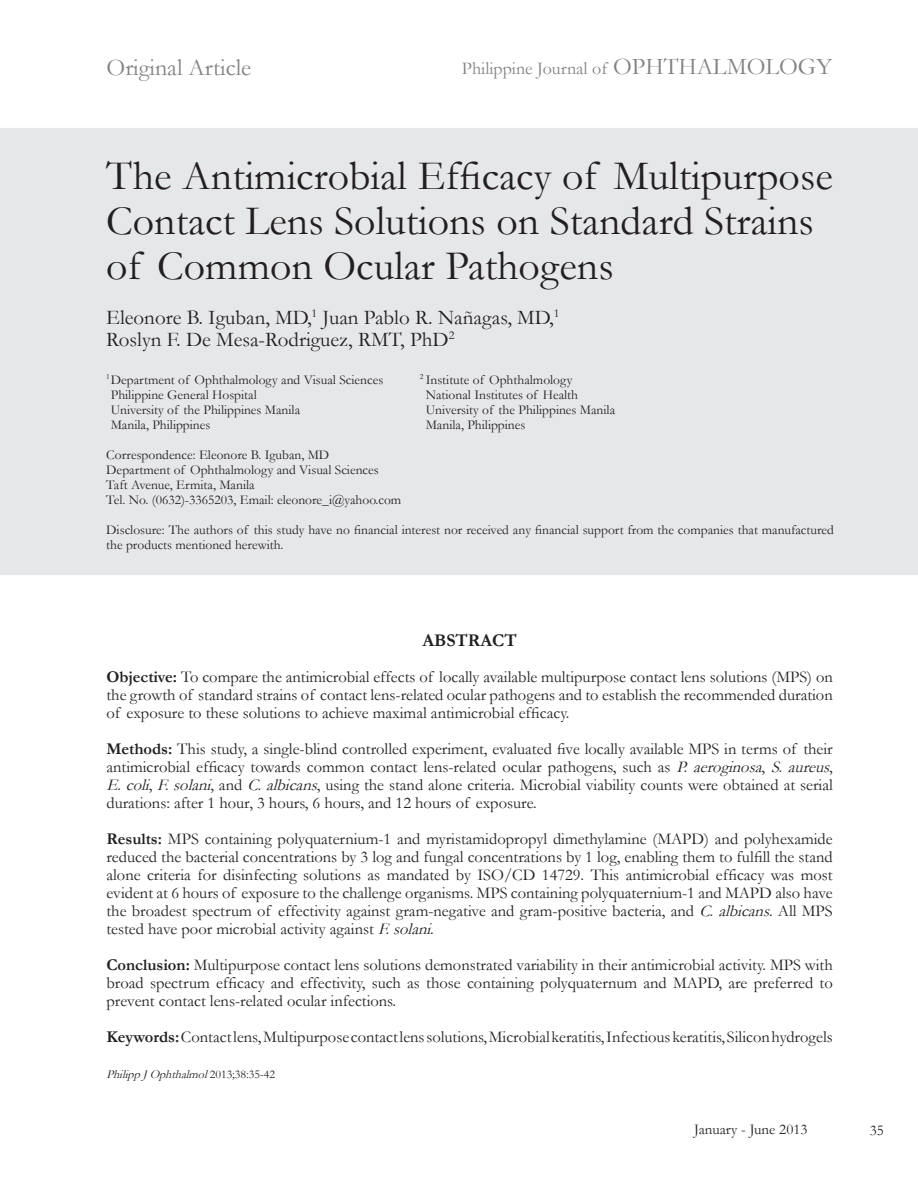
<style>
.page{position:relative;width:918px;height:1188px;background:#fff}
.page>*{position:absolute;margin:0;border:0;box-sizing:border-box;transform-origin:0 0}
.PJO_TITLE{font:42px/45px "Garamond";color:#231f20}
.PJO_Heading{font:24px "Garamond";color:#808285}
.PJO_WRITER{font:21px "Garamond";color:#231f20}
.PJO_Heading-2{font:18px "Garamond";color:#808285}
.ABSTRACT{font:700 18px "Garamond";color:#231f20}
.ABSTRACT-2{font:16.5px/18px "Garamond";color:#231f20;text-align:justify}
.PJO_Page_Number{font:15px "Garamond";color:#231f20}
.PJO_HOSPITAL{font:13.5px/15px "Garamond";color:#231f20}
.ABSTRACT-3{font:italic 12px "Garamond";color:#231f20}
.s1{font-size:24px}
.s2{font-weight:700}
.s3{font-style:italic}
.s4{font-style:normal}
</style>
<div class="page">
<div style="left:0;top:128px;width:918px;height:447px;background:#e6e7e9"></div>
<p class="PJO_Heading" style="left:107px;top:51px;width:146px">Original Article</p>
<p class="PJO_Heading-2" style="left:462px;top:56px;width:372px">Philippine Journal of <span class="s1">OPHTHALMOLOGY</span></p>
<p class="PJO_TITLE" style="left:106px;top:152px;width:728px">The Antimicrobial Efficacy of Multipurpose</p>
<p class="PJO_TITLE" style="left:106px;top:197px;width:709px">Contact Lens Solutions on Standard Strains of Common Ocular Pathogens</p>
<p class="PJO_WRITER" style="left:106px;top:303px;width:455px">Eleonore B. Iguban, MD,<sup>1</sup> Juan Pablo R. Nañagas, MD,<sup>1</sup></p>
<p class="PJO_WRITER" style="left:106px;top:326px;width:350px">Roslyn F. De Mesa-Rodriguez, RMT, PhD<sup>2</sup></p>
<p class="PJO_HOSPITAL" style="left:106px;top:372px;width:279px"><sup>1</sup>Department of Ophthalmology and Visual Sciences</p>
<p class="PJO_HOSPITAL" style="left:420px;top:372px;width:154px"><sup>2</sup> Institute of Ophthalmology</p>
<p class="PJO_HOSPITAL" style="left:111px;top:387px;width:148px">Philippine General Hospital</p>
<p class="PJO_HOSPITAL" style="left:426px;top:387px;width:154px">National Institutes of Health</p>
<p class="PJO_HOSPITAL" style="left:111px;top:402px;width:191px">University of the Philippines Manila</p>
<p class="PJO_HOSPITAL" style="left:426px;top:402px;width:191px">University of the Philippines Manila</p>
<p class="PJO_HOSPITAL" style="left:111px;top:417px;width:101px">Manila, Philippines</p>
<p class="PJO_HOSPITAL" style="left:426px;top:417px;width:101px">Manila, Philippines</p>
<p class="PJO_HOSPITAL" style="left:106px;top:447px;width:225px">Correspondence: Eleonore B. Iguban, MD</p>
<p class="PJO_HOSPITAL" style="left:106px;top:462px;width:274px">Department of Ophthalmology and Visual Sciences</p>
<p class="PJO_HOSPITAL" style="left:106px;top:477px;width:150px">Taft Avenue, Ermita, Manila</p>
<p class="PJO_HOSPITAL" style="left:106px;top:492px;width:297px">Tel. No. (0632)-3365203, Email: eleonore_i@yahoo.com</p>
<p class="PJO_HOSPITAL" style="left:106px;top:522px;width:729px">Disclosure: The authors of this study have no financial interest nor received any financial support from the companies that manufactured the products mentioned herewith.</p>
<p class="ABSTRACT" style="left:422px;top:628px;width:96px">ABSTRACT</p>
<p class="ABSTRACT-2" style="left:106px;top:668px;width:728px"><span class="s2">Objective:</span> To compare the antimicrobial effects of locally available multipurpose contact lens solutions (MPS) on the growth of standard strains of contact lens-related ocular pathogens and to establish the recommended duration of exposure to these solutions to achieve maximal antimicrobial efficacy.</p>
<p class="ABSTRACT-2" style="left:106px;top:740px;width:730px;text-align:left"><span class="s2">Methods:</span> This study, a single-blind controlled experiment, evaluated five locally available MPS in terms of their antimicrobial efficacy towards common contact lens-related ocular pathogens, such as <span class="s3">P.aeroginosa</span>, <span class="s3">S.aureus</span>, <span class="s3">E.coli</span>, <span class="s3">F.solani</span>, and <span class="s3">C.albicans</span>, using the stand alone criteria. Microbial viability counts were obtained at serial durations: after 1 hour, 3 hours, 6 hours, and 12 hours of exposure.</p>
<p class="ABSTRACT-2" style="left:106px;top:830px;width:728px"><span class="s2">Results:</span> MPS containing polyquaternium-1 and myristamidopropyl dimethylamine (MAPD) and polyhexamide reduced the bacterial concentrations by 3 log and fungal concentrations by 1 log, enabling them to fulfill the stand alone criteria for disinfecting solutions as mandated by ISO/CD 14729. This antimicrobial efficacy was most evident at 6 hours of exposure to the challenge organisms. MPS containing polyquaternium-1 and MAPD also have the broadest spectrum of effectivity against gram-negative and gram-positive bacteria, and <span class="s3">C.albicans</span>. All MPS tested have poor microbial activity against <span class="s3">F.solani</span>.</p>
<p class="ABSTRACT-2" style="left:106px;top:956px;width:728px"><span class="s2">Conclusion:</span> Multipurpose contact lens solutions demonstrated variability in their antimicrobial activity. MPS with broad spectrum efficacy and effectivity, such as those containing polyquaternum and MAPD, are preferred to prevent contact lens-related ocular infections.</p>
<p class="ABSTRACT-2" style="left:106px;top:1028px;width:728px"><span class="s2">Keywords:</span> Contact lens, Multipurpose contact lens solutions, Microbial keratitis, Infectious keratitis, Silicon hydrogels</p>
<p class="ABSTRACT-3" style="left:106px;top:1067px;width:170px">PhilippJ Ophthalmol<span class="s4">2 0 1 3 ; 3 8 : 3 5 - 4 2</span></p>
<p class="PJO_Page_Number" style="left:694px;top:1120px;width:115px">January - June 2013</p>
<p class="PJO_Page_Number" style="left:870px;top:1120px;width:16px">35</p>
</div>
